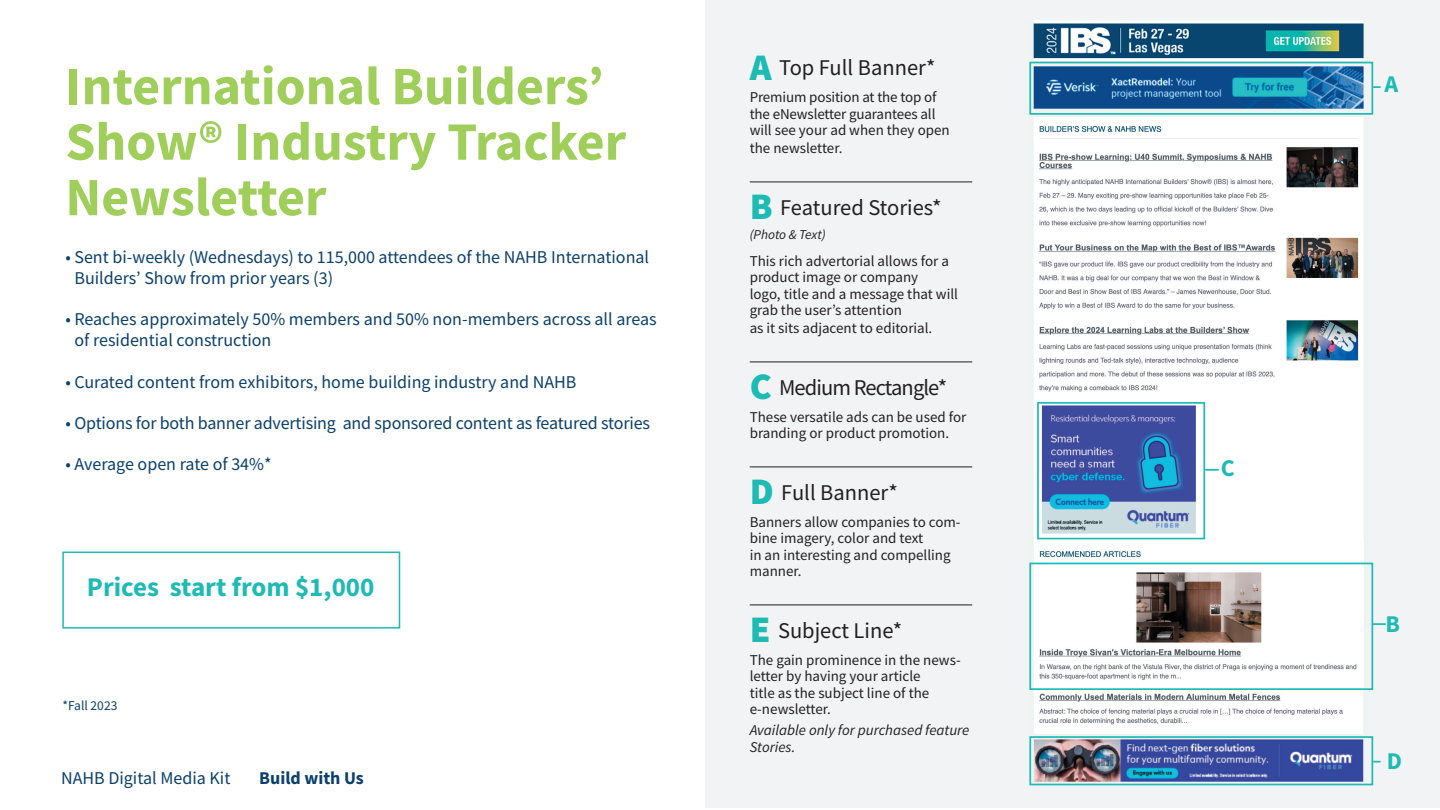
<style>
.page{position:relative;width:1440px;height:810px;background:#fff}
.page>*{position:absolute;margin:0;border:0;box-sizing:border-box;transform-origin:0 0}
.t1{font:700 54px/55.5px "Source Sans Pro";color:#a0ce5a}
.t2{font:700 27px "Source Sans Pro";color:#1dbbb3}
.t3{font:700 24px "Source Sans Pro";color:#1dbbb3}
.t4{font:22.5px "Source Sans Pro";color:#231f20}
.t5{font:22.5px "Source Sans Pro";letter-spacing:-.04em;color:#231f20}
.t6{font:18px/21px "Source Sans Pro";color:#0b406a}
.t7{font:700 18px "Source Sans Pro";color:#0b406a}
.t8{font:15px/16.5px "Source Sans Pro";color:#231f20}
.t9{font:italic 15px/16.5px "Source Sans Pro";color:#231f20}
.t10{font:italic 13.5px "Source Sans Pro";color:#231f20}
.t11{font:13.5px "Source Sans Pro";color:#0b406a}
.s1{font-weight:900;font-size:37.5px;color:#1dbbb3}
</style>
<div class="page">
<div style="left:706px;top:0;width:734px;height:808px;background:#f2f3f4"></div>
<hr style="left:750px;top:182px;width:222px;height:1px;background:#231f20">
<hr style="left:750px;top:362px;width:222px;height:1px;background:#231f20">
<hr style="left:750px;top:467px;width:222px;height:1px;background:#231f20">
<hr style="left:750px;top:605px;width:222px;height:1px;background:#231f20">
<img style="left:1029px;top:21px;width:339px;height:518px">
<svg style="left:1373px;top:761px;width:7px;height:2px"></svg>
<svg style="left:1205px;top:469px;width:13px;height:2px"></svg>
<svg style="left:1373px;top:623px;width:13px;height:2px"></svg>
<img style="left:1029px;top:539px;width:339px;height:243px">
<div style="left:1037px;top:402px;width:168px;height:137px;border:2px solid #1dbbb3"></div>
<div style="left:1029px;top:563px;width:344px;height:127px;border:2px solid #1dbbb3"></div>
<div style="left:1029px;top:736px;width:344px;height:49px;border:2px solid #1dbbb3"></div>
<svg style="left:1373px;top:86px;width:7px;height:2px"></svg>
<div style="left:1029px;top:62px;width:344px;height:53px;border:2px solid #1dbbb3"></div>
<div style="left:62px;top:552px;width:338px;height:77px;border:2px solid #1dbbb3"></div>
<h1 class="t1" style="left:65px;top:58px;width:562px">International Builders’<br>Show® Industry Tracker<br>Newsletter</h1>
<p class="t6" style="left:74px;top:247px;width:576px;text-indent:-9px">• Sent bi-weekly (Wednesdays) to 115,000 attendees of the NAHB International<br>Builders’ Show from prior years (3)</p>
<p class="t6" style="left:74px;top:309px;width:584px;text-indent:-9px">• Reaches approximately 50% members and 50% non-members across all areas of residential construction</p>
<p class="t6" style="left:65px;top:371px;width:513px">• Curated content from exhibitors, home building industry and NAHB</p>
<p class="t6" style="left:65px;top:412px;width:586px">• Options for both banner advertising and sponsored content as featured stories</p>
<p class="t6" style="left:65px;top:454px;width:208px">• Average open rate of 34%*</p>
<h2 class="t2" style="left:87px;top:569px;width:289px">Prices start from $1,000</h2>
<p class="t11" style="left:62px;top:697px;width:57px">*Fall 2023</p>
<p class="t6" style="left:61px;top:768px;width:171px">NAHB Digital Media Kit</p>
<p class="t7" style="left:259px;top:766px;width:106px">Build with Us</p>
<h3 class="t4" style="left:750px;top:53px;width:187px"><span class="s1">A</span> Top Full Banner*</h3>
<p class="t8" style="left:750px;top:89px;width:202px">Premium position at the top of the eNewsletter guarantees all will see your ad when they open</p>
<p class="t8" style="left:750px;top:140px;width:94px">the newsletter.</p>
<h3 class="t4" style="left:750px;top:193px;width:193px"><span class="s1">B</span> Featured Stories*</h3>
<p class="t10" style="left:750px;top:226px;width:77px">(Photo &amp; Text)</p>
<p class="t8" style="left:750px;top:252px;width:210px">This rich advertorial allows for a product image or company<br>logo, title and a message that will grab the user’s attention</p>
<p class="t8" style="left:750px;top:320px;width:184px">as it sits adjacent to editorial.</p>
<h3 class="t5" style="left:750px;top:373px;width:199px"><span class="s1">C</span> Medium Rectangle*</h3>
<p class="t8" style="left:750px;top:408px;width:218px">These versatile ads can be used for branding or product promotion.</p>
<h3 class="t4" style="left:750px;top:478px;width:150px"><span class="s1">D</span> Full Banner*</h3>
<p class="t8" style="left:750px;top:513px;width:212px">Banners allow companies to com&shy;bine imagery, color and text<br>in an interesting and compelling manner.</p>
<h3 class="t4" style="left:750px;top:616px;width:154px"><span class="s1">E</span> Subject Line*</h3>
<p class="t8" style="left:750px;top:651px;width:213px">The gain prominence in the news&shy;letter by having your article<br>title as the subject line of the e-newsletter.</p>
<p class="t9" style="left:750px;top:722px;width:221px">Available only for purchased feature<br>Stories.</p>
<h3 class="t3" style="left:1221px;top:452px;width:15px">C</h3>
<h3 class="t3" style="left:1384px;top:68px;width:15px">A</h3>
<h3 class="t3" style="left:1385px;top:607px;width:16px">B</h3>
<h3 class="t3" style="left:1386px;top:744px;width:17px">D</h3>
</div>
